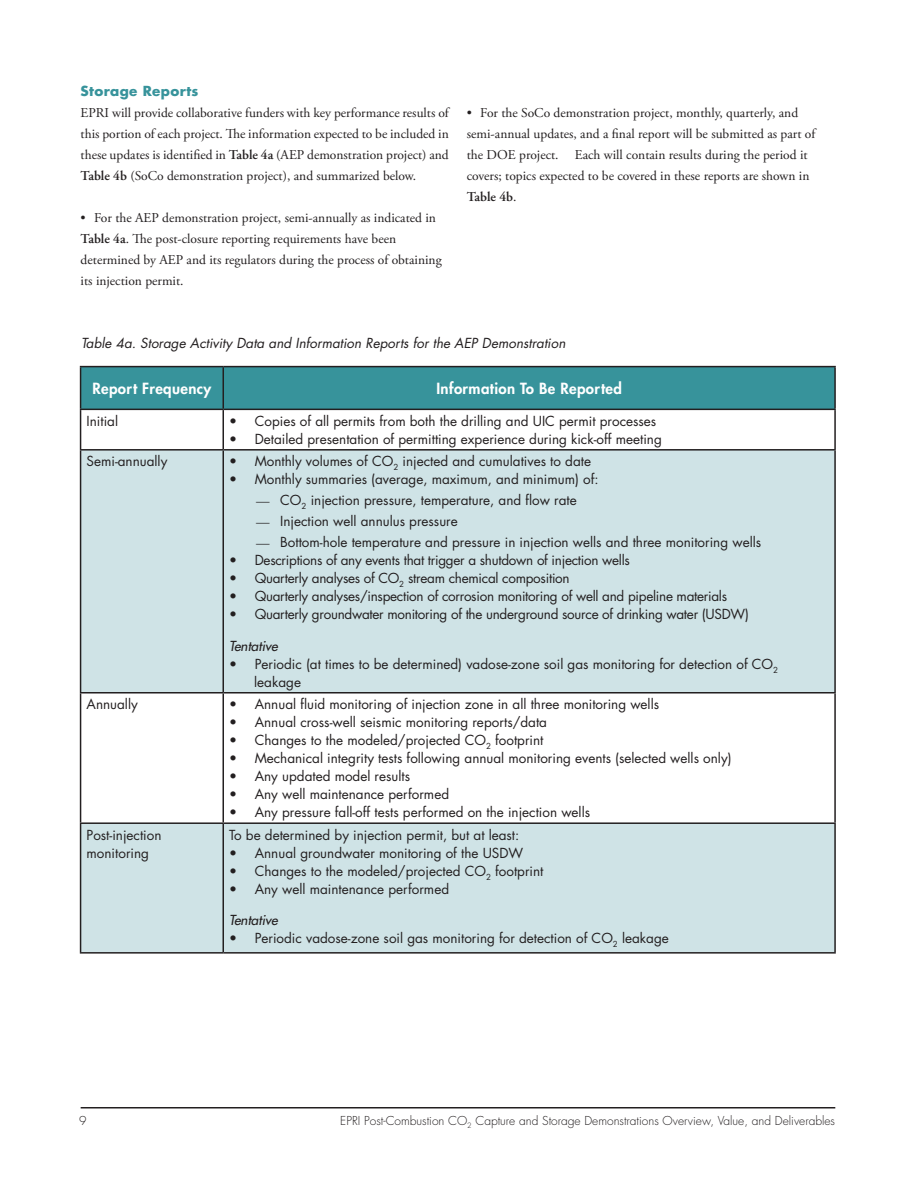
<style>
.page{position:relative;width:918px;height:1188px;background:#fff}
.page>*{position:absolute;margin:0;border:0;box-sizing:border-box;transform-origin:0 0}
.Table_Header{font:800 15px "Futura";letter-spacing:.025em;color:#fff}
.Table_Text{font:13.5px/18px "Futura";color:#231f20}
.Bullets{font:13.5px/21px "Adobe Garamond Pro";color:#231f20}
.Table_Text-2{font:13.5px "Futura";letter-spacing:-.02em;color:#231f20}
.SerifTextBody{font:13.5px/21px "Adobe Garamond Pro";color:#231f20;text-align:justify}
.Table_Sub-bullet{font:13.5px "Futura";color:#231f20}
.Table_Caption{font:italic 13.5px "Futura";color:#231f20}
.Table_Text-3{font:italic 13.5px "Futura";color:#231f20}
.Head4{font:700 13.5px "Futura";letter-spacing:.025em;color:#37939b}
.t1{font:300 12px "Futura";color:#231f20}
.s1{font-weight:600}
.s2{font-family:"Adobe Garamond Pro"}
</style>
<div class="page">
<hr style="left:81px;top:1107px;width:754px;height:1px;background:#231f20">
<div style="left:81px;top:367px;width:753px;height:42px;background:#37939b"></div>
<svg style="left:81px;top:451px;width:753px;height:501px;fill:#cfe3e6"></svg>
<hr style="left:80px;top:366px;width:143px;height:1px;background:#231f20">
<hr style="left:80px;top:367px;width:1px;height:42px;background:#231f20">
<hr style="left:223px;top:366px;width:613px;height:1px;background:#231f20">
<hr style="left:223px;top:367px;width:1px;height:42px;background:#231f20">
<hr style="left:834px;top:367px;width:2px;height:42px;background:#231f20">
<hr style="left:80px;top:409px;width:143px;height:1px;background:#231f20">
<hr style="left:80px;top:410px;width:1px;height:39px;background:#231f20">
<hr style="left:223px;top:409px;width:613px;height:1px;background:#231f20">
<hr style="left:223px;top:410px;width:1px;height:39px;background:#231f20">
<hr style="left:834px;top:410px;width:2px;height:39px;background:#231f20">
<hr style="left:80px;top:449px;width:143px;height:2px;background:#231f20">
<hr style="left:80px;top:451px;width:1px;height:241px;background:#231f20">
<hr style="left:223px;top:449px;width:613px;height:2px;background:#231f20">
<hr style="left:223px;top:451px;width:1px;height:241px;background:#231f20">
<hr style="left:834px;top:451px;width:2px;height:241px;background:#231f20">
<hr style="left:80px;top:692px;width:143px;height:2px;background:#231f20">
<hr style="left:80px;top:694px;width:1px;height:128px;background:#231f20">
<hr style="left:223px;top:692px;width:613px;height:2px;background:#231f20">
<hr style="left:223px;top:694px;width:1px;height:128px;background:#231f20">
<hr style="left:834px;top:694px;width:2px;height:128px;background:#231f20">
<hr style="left:80px;top:822px;width:143px;height:2px;background:#231f20">
<hr style="left:80px;top:824px;width:1px;height:128px;background:#231f20">
<hr style="left:223px;top:822px;width:613px;height:2px;background:#231f20">
<hr style="left:223px;top:824px;width:1px;height:128px;background:#231f20">
<hr style="left:834px;top:824px;width:2px;height:128px;background:#231f20">
<hr style="left:80px;top:952px;width:143px;height:2px;background:#231f20">
<hr style="left:223px;top:952px;width:613px;height:2px;background:#231f20">
<p class="Head4" style="left:81px;top:82px;width:119px">Storage Reports</p>
<p class="SerifTextBody" style="left:81px;top:103px;width:370px">EPRI will provide collaborative funders with key performance results of this portion of each project. The information expected to be included in these updates is identified in <span class="s1">Table 4a</span> (AEP demonstration project) and <span class="s1">Table 4b</span> (SoCo demonstration project), and summarized below.</p>
<p class="Bullets" style="left:81px;top:208px;width:363px">• For the AEP demonstration project, semi-annually as indicated in <span class="s1">Table 4a</span>. The post-closure reporting requirements have been determined by AEP and its regulators during the process of obtaining its injection permit.</p>
<p class="Bullets" style="left:467px;top:103px;width:350px">• For the SoCo demonstration project, monthly, quarterly, and semi-annual updates, and a final report will be submitted as part of the DOE project. Each will contain results during the period it covers; topics expected to be covered in these reports are shown in <span class="s1">Table 4b</span>.</p>
<p class="Table_Caption" style="left:81px;top:334px;width:486px">Table 4a. Storage Activity Data and Information Reports for the AEP Demonstration</p>
<p class="Table_Header" style="left:92px;top:379px;width:120px">Report Frequency</p>
<p class="Table_Header" style="left:436px;top:379px;width:187px">Information To Be Reported</p>
<p class="Table_Text" style="left:87px;top:412px;width:33px">Initial</p>
<p class="Table_Text" style="left:229px;top:412px;width:429px">• Copies of all permits from both the drilling and UIC permit processes</p>
<p class="Table_Text" style="left:229px;top:430px;width:434px">• Detailed presentation of permitting experience during kick-off meeting</p>
<p class="Table_Text" style="left:87px;top:452px;width:82px">Semi-annually</p>
<p class="Table_Text" style="left:229px;top:452px;width:363px">• Monthly volumes of CO<sub>2</sub> injected and cumulatives to date</p>
<p class="Table_Text" style="left:229px;top:470px;width:371px">• Monthly summaries (average, maximum, and minimum) of:</p>
<p class="Table_Sub-bullet" style="left:256px;top:492px;width:322px"><span class="s2">—</span> CO<sub>2</sub> injection pressure, temperature, and flow rate</p>
<p class="Table_Sub-bullet" style="left:256px;top:513px;width:203px"><span class="s2">—</span> Injection well annulus pressure</p>
<p class="Table_Sub-bullet" style="left:256px;top:534px;width:506px"><span class="s2">—</span> Bottom-hole temperature and pressure in injection wells and three monitoring wells</p>
<p class="Table_Text-2" style="left:229px;top:552px;width:402px">• Descriptions of any events that trigger a shutdown of injection wells</p>
<p class="Table_Text-2" style="left:229px;top:570px;width:342px">• Quarterly analyses of CO<sub>2</sub> stream chemical composition</p>
<p class="Table_Text-2" style="left:229px;top:588px;width:499px">• Quarterly analyses/inspection of corrosion monitoring of well and pipeline materials</p>
<p class="Table_Text-2" style="left:229px;top:606px;width:521px">• Quarterly groundwater monitoring of the underground source of drinking water (USDW)</p>
<p class="Table_Text-3" style="left:229px;top:637px;width:50px">Tentative</p>
<p class="Table_Text" style="left:254px;top:655px;width:525px;text-indent:-25px">• Periodic (at times to be determined) vadose-zone soil gas monitoring for detection of CO<sub>2 </sub>leakage</p>
<p class="Table_Text" style="left:87px;top:695px;width:53px">Annually</p>
<p class="Table_Text" style="left:229px;top:695px;width:431px">• Annual fluid monitoring of injection zone in all three monitoring wells</p>
<p class="Table_Text" style="left:229px;top:713px;width:319px">• Annual cross-well seismic monitoring reports/data</p>
<p class="Table_Text" style="left:229px;top:731px;width:316px">• Changes to the modeled/projected CO<sub>2</sub> footprint</p>
<p class="Table_Text" style="left:229px;top:749px;width:504px">• Mechanical integrity tests following annual monitoring events (selected wells only)</p>
<p class="Table_Text" style="left:229px;top:767px;width:182px">• Any updated model results</p>
<p class="Table_Text" style="left:229px;top:785px;width:221px">• Any well maintenance performed</p>
<p class="Table_Text" style="left:229px;top:803px;width:362px">• Any pressure fall-off tests performed on the injection wells</p>
<p class="Table_Text" style="left:87px;top:826px;width:76px">Post-injection monitoring</p>
<p class="Table_Text" style="left:229px;top:826px;width:292px">To be determined by injection permit, but at least:</p>
<p class="Table_Text" style="left:229px;top:844px;width:296px">• Annual groundwater monitoring of the USDW</p>
<p class="Table_Text" style="left:229px;top:862px;width:316px">• Changes to the modeled/projected CO<sub>2</sub> footprint</p>
<p class="Table_Text" style="left:229px;top:880px;width:221px">• Any well maintenance performed</p>
<p class="Table_Text-3" style="left:229px;top:912px;width:50px">Tentative</p>
<p class="Table_Text" style="left:229px;top:929px;width:441px">• Periodic vadose-zone soil gas monitoring for detection of CO<sub>2</sub> leakage</p>
<p class="t1" style="left:79px;top:1113px;width:9px">9</p>
<p class="t1" style="left:340px;top:1113px;width:496px">EPRI Post-Combustion CO<sub>2</sub> Capture and Storage Demonstrations Overview, Value, and Deliverables</p>
</div>
